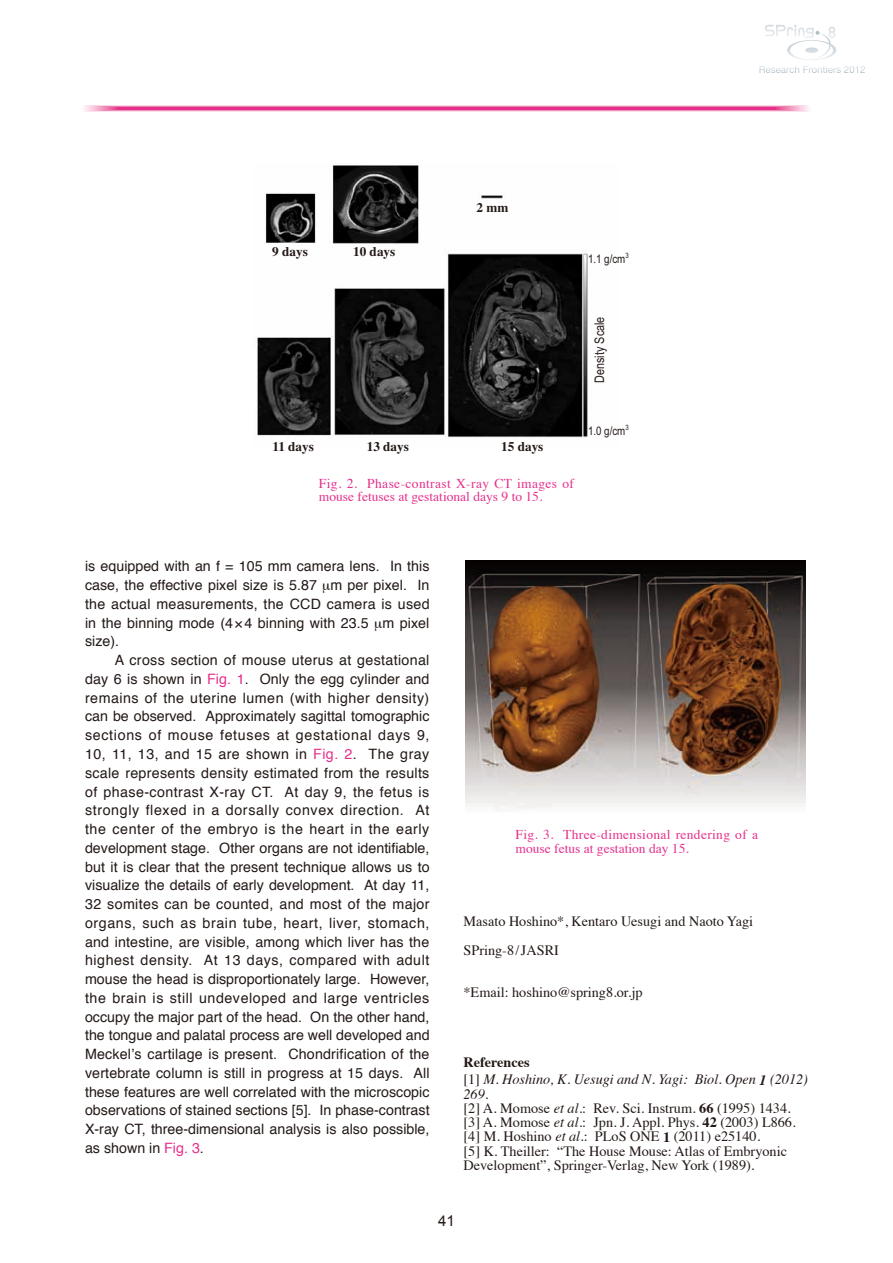
<style>
.page{position:relative;width:893px;height:1263px;background:#fff}
.page>*{position:absolute;margin:0;border:0;box-sizing:border-box;transform-origin:0 0}
.t1{font:15px "Arial";color:#231916}
.t2{font:14.25px "Helvetica";letter-spacing:.01em;color:#231916}
.t3{font:14.25px/14.2px "Times";color:#231916}
.t4{font:14.25px "Helvetica";letter-spacing:.04em;color:#231916}
.t5{font:14.25px "Helvetica";letter-spacing:.035em;color:#231916}
.t6{font:italic 14.25px/17.9px "Times";letter-spacing:-.005em;color:#231916}
.t7{font:14.25px "Helvetica";letter-spacing:.045em;color:#231916}
.t8{font:14.25px "Helvetica";letter-spacing:.05em;color:#231916}
.t9{font:14.25px "Helvetica";letter-spacing:.03em;color:#231916}
.t10{font:13.5px/13.5px "Times";color:#e62f8b}
.t11{font:13.5px/13.5px "Times";letter-spacing:.025em;color:#e62f8b}
.t12{font:700 13.2px "Times";color:#231916}
.t13{font:13.2px "Arial Narrow";color:#231916}
.t14{font:11.85px "Arial Narrow";color:#231916}
.s1{color:#e62f8b}
.s2{font-weight:700;font-style:normal}
.s3{font-style:normal}
.s4{font-weight:700}
.s5{font-style:italic}
</style>
<div class="page">
<svg style="left:765px;top:25px;width:71px;height:35px"></svg>
<svg style="left:759px;top:66px;width:106px;height:7px"></svg>
<svg style="left:83px;top:105px;width:727px;height:6px"></svg>
<div style="left:96px;top:106px;width:700px;height:5px;background:#f3afcd"></div>
<svg style="left:99px;top:106px;width:695px;height:4px"></svg>
<hr style="left:113px;top:107px;width:667px;height:3px;background:#e95c9c">
<hr style="left:113px;top:107px;width:667px;height:2px;background:#e9589a">
<hr style="left:114px;top:107px;width:665px;height:2px;background:#e85197">
<hr style="left:115px;top:107px;width:663px;height:2px;background:#e84a94">
<hr style="left:116px;top:108px;width:661px;height:1px;background:#e74191">
<hr style="left:117px;top:108px;width:659px;height:1px;background:#e7388e">
<hr style="left:118px;top:108px;width:657px;height:1px;background:#e62f8b">
<img style="left:253px;top:165px;width:336px;height:273px">
<img style="left:466px;top:560px;width:340px;height:250px">
<p class="t12" style="left:272px;top:239px;width:37px">9 days</p>
<p class="t12" style="left:353px;top:239px;width:44px">10 days</p>
<p class="t12" style="left:476px;top:195px;width:33px">2 mm</p>
<p class="t14" style="left:588px;top:250px;width:42px">1.1 g/cm<sup>3</sup></p>
<p class="t13" style="left:590px;top:383px;width:68px;rotate:-90deg">Density Scale</p>
<p class="t12" style="left:273px;top:434px;width:43px">11 days</p>
<p class="t12" style="left:367px;top:434px;width:44px">13 days</p>
<p class="t12" style="left:501px;top:434px;width:44px">15 days</p>
<p class="t10" style="left:319px;top:475px;width:257px">Fig. 2. Phase-contrast X-ray CT images of mouse fetuses at gestational days 9 to 15.</p>
<p class="t14" style="left:588px;top:422px;width:42px">1.0 g/cm<sup>3</sup></p>
<p class="t2" style="left:85px;top:555px;width:346px">is equipped with an f = 105 mm camera lens. In this</p>
<p class="t2" style="left:85px;top:574px;width:346px">case, the effective pixel size is 5.87 m per pixel. In</p>
<p class="t2" style="left:85px;top:593px;width:346px">the actual measurements, the CCD camera is used</p>
<p class="t2" style="left:85px;top:612px;width:346px">in the binning mode (4×4 binning with 23.5 m pixel</p>
<p class="t2" style="left:85px;top:630px;width:36px">size).</p>
<p class="t2" style="left:115px;top:649px;width:316px">A cross section of mouse uterus at gestational</p>
<p class="t2" style="left:85px;top:668px;width:346px">day 6 is shown in <span class="s1">Fig. 1</span>. Only the egg cylinder and</p>
<p class="t5" style="left:85px;top:687px;width:346px">remains of the uterine lumen (with higher density)</p>
<p class="t2" style="left:85px;top:705px;width:346px">can be observed. Approximately sagittal tomographic</p>
<p class="t8" style="left:85px;top:724px;width:346px">sections of mouse fetuses at gestational days 9,</p>
<p class="t5" style="left:85px;top:743px;width:346px">10, 11, 13, and 15 are shown in <span class="s1">Fig. 2</span>. The gray</p>
<p class="t2" style="left:85px;top:762px;width:346px">scale represents density estimated from the results</p>
<p class="t9" style="left:85px;top:780px;width:346px">of phase-contrast X-ray CT. At day 9, the fetus is</p>
<p class="t7" style="left:85px;top:799px;width:346px">strongly flexed in a dorsally convex direction. At</p>
<p class="t4" style="left:85px;top:818px;width:346px">the center of the embryo is the heart in the early</p>
<p class="t2" style="left:85px;top:837px;width:346px">development stage. Other organs are not identifiable,</p>
<p class="t2" style="left:85px;top:855px;width:346px">but it is clear that the present technique allows us to</p>
<p class="t2" style="left:85px;top:874px;width:346px">visualize the details of early development. At day 11,</p>
<p class="t2" style="left:85px;top:893px;width:346px">32 somites can be counted, and most of the major</p>
<p class="t4" style="left:85px;top:912px;width:346px">organs, such as brain tube, heart, liver, stomach,</p>
<p class="t2" style="left:85px;top:930px;width:346px">and intestine, are visible, among which liver has the</p>
<p class="t4" style="left:85px;top:949px;width:346px">highest density. At 13 days, compared with adult</p>
<p class="t2" style="left:85px;top:968px;width:346px">mouse the head is disproportionately large. However,</p>
<p class="t4" style="left:85px;top:987px;width:346px">the brain is still undeveloped and large ventricles</p>
<p class="t2" style="left:85px;top:1005px;width:346px">occupy the major part of the head. On the other hand,</p>
<p class="t2" style="left:85px;top:1024px;width:346px">the tongue and palatal process are well developed and</p>
<p class="t2" style="left:85px;top:1043px;width:346px">Meckel’s cartilage is present. Chondrification of the</p>
<p class="t2" style="left:85px;top:1062px;width:346px">vertebrate column is still in progress at 15 days. All</p>
<p class="t2" style="left:85px;top:1080px;width:346px">these features are well correlated with the microscopic</p>
<p class="t2" style="left:85px;top:1099px;width:346px">observations of stained sections [5]. In phase-contrast</p>
<p class="t2" style="left:85px;top:1118px;width:346px">X-ray CT, three-dimensional analysis is also possible,</p>
<p class="t2" style="left:85px;top:1137px;width:120px">as shown in <span class="s1">Fig. 3</span>.</p>
<p class="t11" style="left:516px;top:827px;width:244px">Fig. 3. Three-dimensional rendering of a mouse fetus at gestation day 15.</p>
<p class="t3" style="left:463px;top:906px;width:291px;line-height:28.5px">Masato Hoshino*, Kentaro Uesugi and Naoto Yagi<br>SPring-8/JASRI</p>
<p class="t3" style="left:463px;top:984px;width:180px">*Email: hoshino@spring8.or.jp</p>
<p class="t6" style="left:463px;top:1052px;width:346px"><span class="s2">References<br></span><span class="s3">[1]</span> M. Hoshino, K. Uesugi and N. Yagi: Biol. Open <span class="s4">1</span> (2012)</p>
<p class="t3" style="left:463px;top:1085px;width:334px"><span class="s5">269.<br></span>[2] A. Momose <span class="s5">et al</span>.: Rev. Sci. Instrum. <span class="s4">66</span> (1995) 1434. [3] A. Momose <span class="s5">et al</span>.: Jpn. J. Appl. Phys. <span class="s4">42</span> (2003) L866. [4] M. Hoshino <span class="s5">et al</span>.: PLoS ONE <span class="s4">1</span> (2011) e25140.<br>[5] K. Theiller: “The House Mouse: Atlas of Embryonic Development”, Springer-Verlag, New York (1989).</p>
<p class="t1" style="left:438px;top:1211px;width:18px">41</p>
</div>
